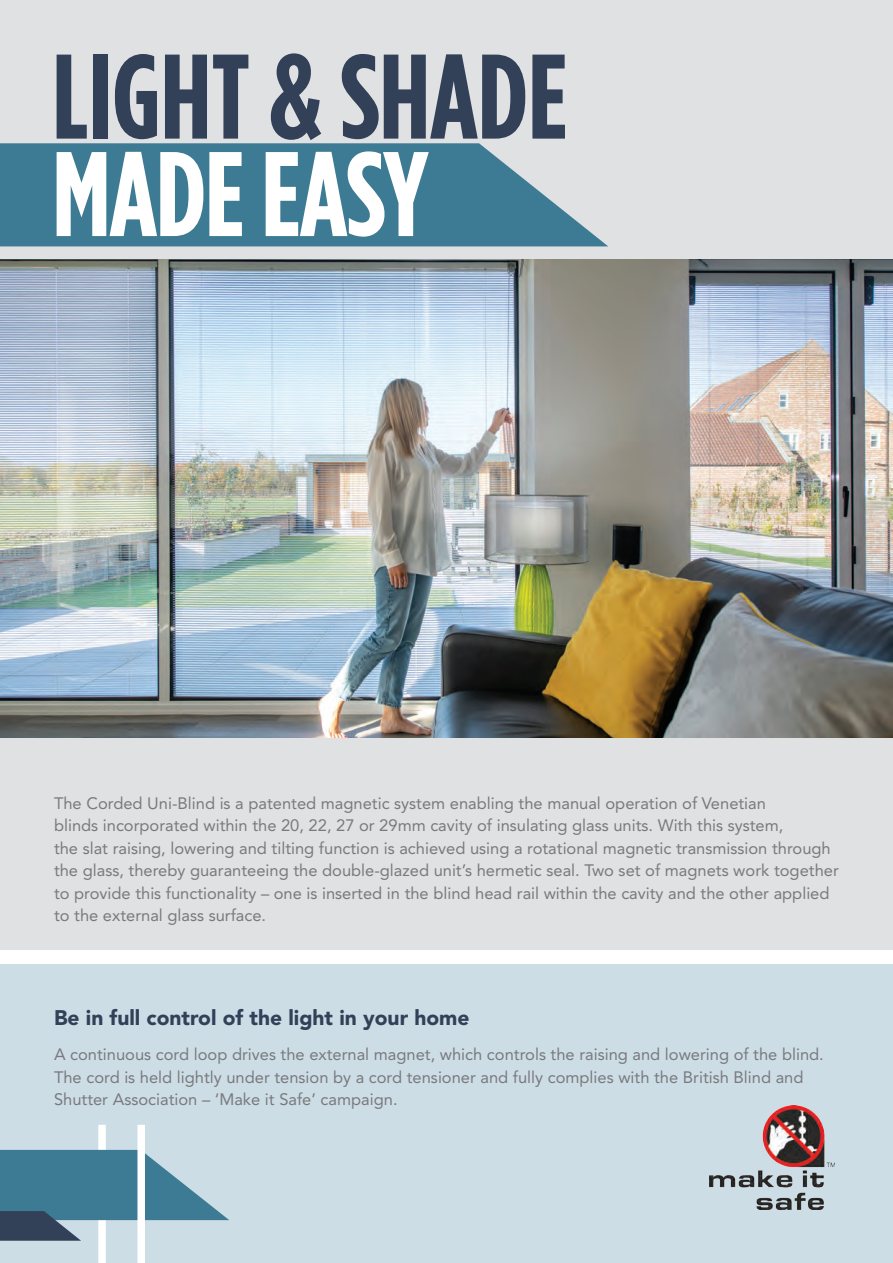
<style>
.page{position:relative;width:893px;height:1263px;background:#fff}
.page>*{position:absolute;margin:0;border:0;box-sizing:border-box;transform-origin:0 0}
.t1{font:700 120px "Gotham Condensed";color:#324058}
.t2{font:700 120px "Gotham Condensed";letter-spacing:-.01em;color:#fff}
.t3{font:900 21px "Avenir LT Std";color:#324058}
.t4{font:16.5px/22.5px "Avenir LT Std";color:#787a7d}
</style>
<div class="page">
<div style="left:0;top:0;width:893px;height:949px;background:#e0e1e3"></div>
<svg style="left:0;top:143px;width:608px;height:103px;background:#4d869b"></svg>
<div style="left:0;top:965px;width:893px;height:298px;background:#cddde6"></div>
<div style="left:98px;top:1125px;width:8px;height:138px;background:#fff"></div>
<div style="left:137px;top:1125px;width:8px;height:138px;background:#fff"></div>
<svg style="left:0;top:1150px;width:229px;height:91px"></svg>
<img style="left:0;top:259px;width:893px;height:479px">
<img style="left:710px;top:1106px;width:124px;height:103px">
<h1 class="t1" style="left:52px;top:29px;width:517px">LIGHT &amp; SHADE</h1>
<h1 class="t2" style="left:52px;top:126px;width:378px">MADE EASY</h1>
<p class="t4" style="left:54px;top:792px;width:786px">The Corded Uni-Blind is a patented magnetic system enabling the manual operation of Venetian<br>blinds incorporated within the 20, 22, 27 or 29mm cavity of insulating glass units. With this system,<br>the slat raising, lowering and tilting function is achieved using a rotational magnetic transmission through the glass, thereby guaranteeing the double-glazed unit’s hermetic seal. Two set of magnets work together to provide this functionality – one is inserted in the blind head rail within the cavity and the other applied to the external glass surface.</p>
<p class="t3" style="left:54px;top:1005px;width:417px">Be in full control of the light in your home</p>
<p class="t4" style="left:54px;top:1043px;width:771px">A continuous cord loop drives the external magnet, which controls the raising and lowering of the blind.<br>The cord is held lightly under tension by a cord tensioner and fully complies with the British Blind and<br>Shutter Association – ‘Make it Safe’ campaign.</p>
</div>
